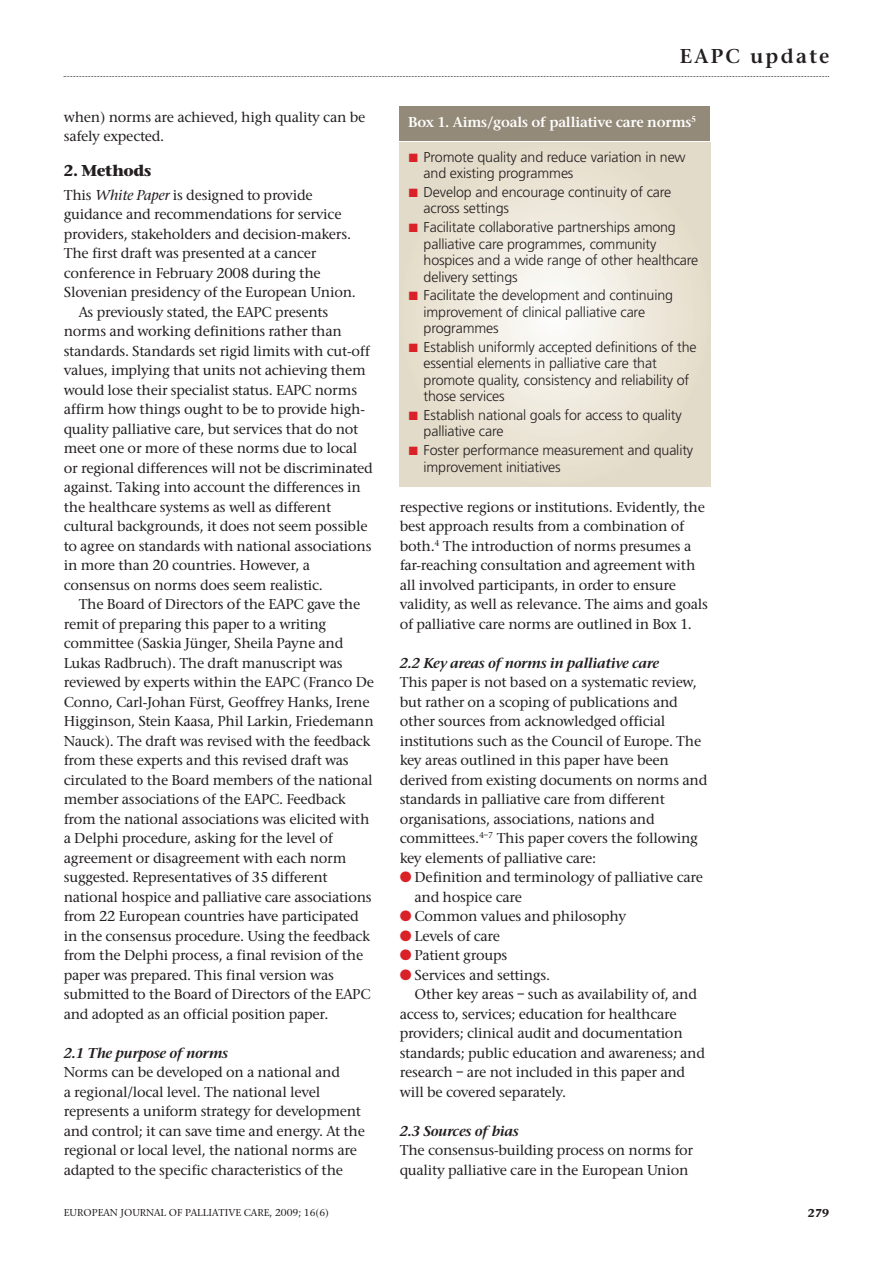
<style>
.page{position:relative;width:893px;height:1263px;background:#fff}
.page>*{position:absolute;margin:0;border:0;box-sizing:border-box;transform-origin:0 0}
.t1{font:600 21px "Stone Serif";letter-spacing:.115em;color:#231f20}
.t2{font:700 16.5px "Stone Serif";letter-spacing:-.02em;color:#231f20}
.t3{font:500 15px/19.5px "Stone Serif";letter-spacing:-.015em;color:#231f20}
.t4{font:italic 600 15px "Stone Serif";letter-spacing:-.015em;color:#231f20}
.t5{font:600 15px "Stone Serif";letter-spacing:-.01em;color:#fff}
.t6{font:300 14.25px/16.5px "Frutiger";letter-spacing:-.01em;color:#231f20}
.t7{font:700 12px "Stone Serif";color:#231f20}
.t8{font:500 10.5px "Stone Serif";color:#231f20}
.s1{font-style:italic}
.s2{color:#da2128}
</style>
<div class="page">
<svg style="left:64px;top:76px;width:765px;height:1px"></svg>
<div style="left:400px;top:142px;width:310px;height:344px;background:#e3dbc9"></div>
<div style="left:401px;top:144px;width:308px;height:340px;background:#e4ddca;border-radius:50%"></div>
<div style="left:413px;top:157px;width:283px;height:314px;background:#e7dfce;border-radius:50%"></div>
<div style="left:425px;top:171px;width:259px;height:286px;background:#e9e2d2;border-radius:50%"></div>
<div style="left:440px;top:187px;width:229px;height:254px;background:#eae4d6;border-radius:50%"></div>
<div style="left:452px;top:201px;width:205px;height:226px;background:#ece7da;border-radius:50%"></div>
<div style="left:464px;top:214px;width:181px;height:200px;background:#efe9de;border-radius:50%"></div>
<div style="left:474px;top:224px;width:162px;height:180px;background:#f1ece2;border-radius:50%"></div>
<div style="left:486px;top:237px;width:138px;height:154px;background:#f3efe6;border-radius:50%"></div>
<div style="left:495px;top:247px;width:120px;height:134px;background:#f5f2ea;border-radius:50%"></div>
<div style="left:507px;top:261px;width:96px;height:106px;background:#f6f5ee;border-radius:50%"></div>
<div style="left:519px;top:274px;width:72px;height:80px;background:#f7f6f2;border-radius:50%"></div>
<div style="left:528px;top:284px;width:54px;height:60px;background:#faf9f6;border-radius:50%"></div>
<div style="left:540px;top:297px;width:30px;height:34px;background:#fcfcfa;border-radius:50%"></div>
<div style="left:400px;top:106px;width:310px;height:34px;background:#948a79"></div>
<p class="t3" style="left:64px;top:107px;width:303px">when) norms are achieved, high quality can be safely expected.</p>
<p class="t2" style="left:64px;top:160px;width:89px">2. Methods</p>
<p class="t3" style="left:64px;top:185px;width:250px">This <span class="s1">White Paper</span> is designed to provide</p>
<p class="t3" style="left:64px;top:204px;width:279px">guidance and recommendations for service</p>
<p class="t3" style="left:64px;top:224px;width:289px">providers, stakeholders and decision-makers.</p>
<p class="t3" style="left:64px;top:243px;width:254px">The first draft was presented at a cancer</p>
<p class="t3" style="left:64px;top:263px;width:258px">conference in February 2008 during the</p>
<p class="t3" style="left:64px;top:282px;width:294px">Slovenian presidency of the European Union.</p>
<p class="t3" style="left:79px;top:302px;width:251px">As previously stated, the EAPC presents</p>
<p class="t3" style="left:64px;top:321px;width:279px">norms and working definitions rather than</p>
<p class="t3" style="left:64px;top:341px;width:307px">standards. Standards set rigid limits with cut-off</p>
<p class="t3" style="left:64px;top:360px;width:304px">values, implying that units not achieving them</p>
<p class="t3" style="left:64px;top:380px;width:295px">would lose their specialist status. EAPC norms</p>
<p class="t3" style="left:64px;top:399px;width:303px">affirm how things ought to be to provide high-</p>
<p class="t3" style="left:64px;top:419px;width:296px">quality palliative care, but services that do not</p>
<p class="t3" style="left:64px;top:438px;width:295px">meet one or more of these norms due to local</p>
<p class="t3" style="left:64px;top:458px;width:310px">or regional differences will not be discriminated</p>
<p class="t3" style="left:64px;top:477px;width:299px">against. Taking into account the differences in</p>
<p class="t3" style="left:64px;top:497px;width:269px">the healthcare systems as well as different</p>
<p class="t3" style="left:64px;top:516px;width:305px">cultural backgrounds, it does not seem possible</p>
<p class="t3" style="left:64px;top:536px;width:309px">to agree on standards with national associations</p>
<p class="t3" style="left:64px;top:555px;width:248px">in more than 20 countries. However, a</p>
<p class="t3" style="left:64px;top:575px;width:261px">consensus on norms does seem realistic.</p>
<p class="t3" style="left:79px;top:594px;width:283px">The Board of Directors of the EAPC gave the</p>
<p class="t3" style="left:64px;top:614px;width:264px">remit of preparing this paper to a writing</p>
<p class="t3" style="left:64px;top:633px;width:281px">committee (Saskia Jünger, Sheila Payne and</p>
<p class="t3" style="left:64px;top:653px;width:281px">Lukas Radbruch). The draft manuscript was</p>
<p class="t3" style="left:64px;top:672px;width:312px">reviewed by experts within the EAPC (Franco De</p>
<p class="t3" style="left:64px;top:692px;width:307px">Conno, Carl-Johan Fürst, Geoffrey Hanks, Irene</p>
<p class="t3" style="left:64px;top:711px;width:312px">Higginson, Stein Kaasa, Phil Larkin, Friedemann</p>
<p class="t3" style="left:64px;top:731px;width:308px">Nauck). The draft was revised with the feedback</p>
<p class="t3" style="left:64px;top:750px;width:287px">from these experts and this revised draft was</p>
<p class="t3" style="left:64px;top:770px;width:310px">circulated to the Board members of the national</p>
<p class="t3" style="left:64px;top:789px;width:284px">member associations of the EAPC. Feedback</p>
<p class="t3" style="left:64px;top:809px;width:307px">from the national associations was elicited with</p>
<p class="t3" style="left:64px;top:828px;width:270px">a Delphi procedure, asking for the level of</p>
<p class="t3" style="left:64px;top:848px;width:284px">agreement or disagreement with each norm</p>
<p class="t3" style="left:64px;top:867px;width:265px">suggested. Representatives of 35 different</p>
<p class="t3" style="left:64px;top:887px;width:310px">national hospice and palliative care associations</p>
<p class="t3" style="left:64px;top:906px;width:296px">from 22 European countries have participated</p>
<p class="t3" style="left:64px;top:926px;width:308px">in the consensus procedure. Using the feedback</p>
<p class="t3" style="left:64px;top:945px;width:301px">from the Delphi process, a final revision of the</p>
<p class="t3" style="left:64px;top:965px;width:272px">paper was prepared. This final version was</p>
<p class="t3" style="left:64px;top:984px;width:308px">submitted to the Board of Directors of the EAPC</p>
<p class="t3" style="left:64px;top:1004px;width:266px">and adopted as an official position paper.</p>
<p class="t4" style="left:64px;top:1044px;width:166px">2.1 The purpose of norms</p>
<p class="t3" style="left:64px;top:1062px;width:303px">Norms can be developed on a national and<br>a regional/local level. The national level represents a uniform strategy for development and control; it can save time and energy. At the regional or local level, the national norms are adapted to the specific characteristics of the</p>
<h1 class="t1" style="left:680px;top:43px;width:151px">EAPC update</h1>
<p class="t5" style="left:408px;top:113px;width:290px">Box 1. Aims/goals of palliative care norms<sup>5</sup></p>
<p class="t6" style="left:424px;top:150px;width:264px;text-indent:-15px"><span class="s2">■</span> Promote quality and reduce variation in new and existing programmes</p>
<p class="t6" style="left:424px;top:185px;width:249px;text-indent:-15px"><span class="s2">■</span> Develop and encourage continuity of care across settings</p>
<p class="t6" style="left:424px;top:220px;width:276px;text-indent:-15px"><span class="s2">■</span> Facilitate collaborative partnerships among palliative care programmes, community hospices and a wide range of other healthcare delivery settings</p>
<p class="t6" style="left:424px;top:288px;width:251px;text-indent:-15px"><span class="s2">■</span> Facilitate the development and continuing improvement of clinical palliative care programmes</p>
<p class="t6" style="left:424px;top:340px;width:275px;text-indent:-15px"><span class="s2">■</span> Establish uniformly accepted definitions of the essential elements in palliative care that promote quality, consistency and reliability of those services</p>
<p class="t6" style="left:424px;top:408px;width:260px;text-indent:-15px"><span class="s2">■</span> Establish national goals for access to quality palliative care</p>
<p class="t6" style="left:424px;top:443px;width:271px;text-indent:-15px"><span class="s2">■</span> Foster performance measurement and quality improvement initiatives</p>
<p class="t3" style="left:400px;top:497px;width:310px">respective regions or institutions. Evidently, the best approach results from a combination of both.<sup>4</sup> The introduction of norms presumes a far-reaching consultation and agreement with all involved participants, in order to ensure validity, as well as relevance. The aims and goals of palliative care norms are outlined in Box 1.</p>
<p class="t4" style="left:400px;top:654px;width:261px">2.2 Key areas of norms in palliative care</p>
<p class="t3" style="left:400px;top:672px;width:309px">This paper is not based on a systematic review, but rather on a scoping of publications and other sources from acknowledged official institutions such as the Council of Europe. The key areas outlined in this paper have been derived from existing documents on norms and standards in palliative care from different organisations, associations, nations and committees.<sup>4–7</sup> This paper covers the following key elements of palliative care:</p>
<p class="t3" style="left:415px;top:867px;width:290px;text-indent:-15px"><span class="s2">●</span> Definition and terminology of palliative care and hospice care</p>
<p class="t3" style="left:400px;top:906px;width:228px"><span class="s2">●</span> Common values and philosophy</p>
<p class="t3" style="left:400px;top:926px;width:102px"><span class="s2">●</span> Levels of care</p>
<p class="t3" style="left:400px;top:945px;width:109px"><span class="s2">●</span> Patient groups</p>
<p class="t3" style="left:400px;top:965px;width:152px"><span class="s2">●</span> Services and settings.</p>
<p class="t3" style="left:415px;top:984px;width:284px">Other key areas – such as availability of, and</p>
<p class="t3" style="left:400px;top:1004px;width:279px">access to, services; education for healthcare</p>
<p class="t3" style="left:400px;top:1023px;width:285px">providers; clinical audit and documentation</p>
<p class="t3" style="left:400px;top:1043px;width:307px">standards; public education and awareness; and</p>
<p class="t3" style="left:400px;top:1062px;width:287px">research – are not included in this paper and</p>
<p class="t3" style="left:400px;top:1082px;width:168px">will be covered separately.</p>
<p class="t4" style="left:400px;top:1122px;width:120px">2.3 Sources of bias</p>
<p class="t3" style="left:400px;top:1140px;width:295px">The consensus-building process on norms for quality palliative care in the European Union</p>
<p class="t8" style="left:64px;top:1206px;width:267px">EUROPEAN JOURNAL OF PALLIATIVE CARE, 2009; 16(6)</p>
<p class="t7" style="left:808px;top:1205px;width:23px">279</p>
</div>
